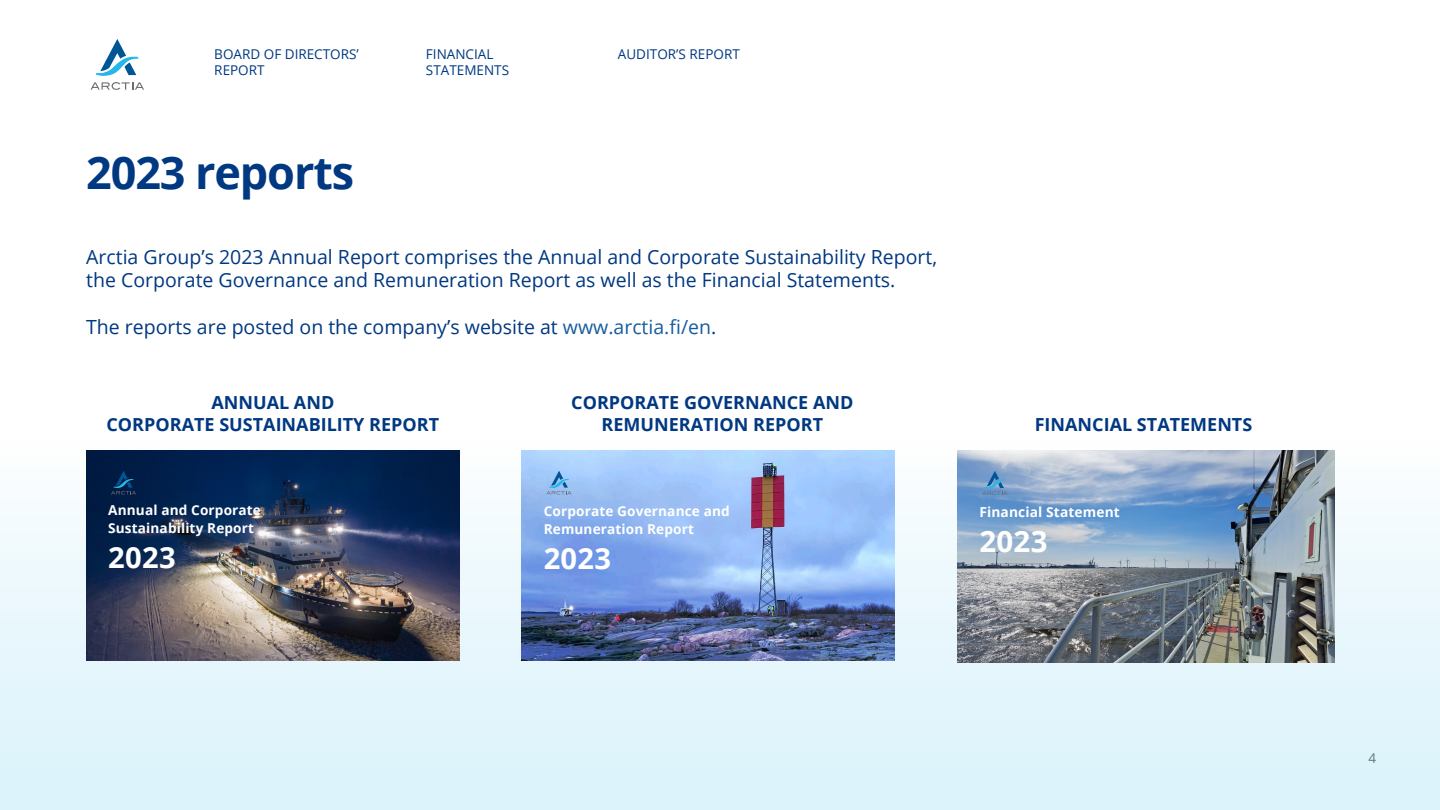
<style>
.page{position:relative;width:1440px;height:810px;background:#fff}
.page>*{position:absolute;margin:0;border:0;box-sizing:border-box;transform-origin:0 0}
.Otsikko_1{font:700 45px "Open Sans";letter-spacing:-.025em;color:#003881}
.t1{font:700 29.47px "Open Sans";color:#fff}
.t2{font:700 29.17px "Open Sans";letter-spacing:.01em;color:#fff}
.ingressi{font:19.5px/23.4px "Open Sans";color:#003881}
.Otsikko_5{font:700 18px/21.6px "Open Sans";color:#003882;text-align:center}
.ingressi-2{font:700 18px/21.6px "Open Sans";color:#003881;text-align:center}
.t3{font:700 13.73px "Open Sans";letter-spacing:.01em;color:#fff}
.t4{font:700 13.58px/17.5px "Open Sans";letter-spacing:.01em;color:#fff}
.t5{font:13.5px/16.2px "Open Sans";color:#003881}
.t6{font:13.5px "Open Sans";color:#6e6e6e}
.s1{color:#175d9e}
</style>
<div class="page">
<svg style="left:0;top:450px;width:1439px;height:360px;fill:#e2f5fc"></svg>
<img style="left:521px;top:451px;width:373px;height:210px">
<svg style="left:546px;top:471px;width:25px;height:24px"></svg>
<img style="left:957px;top:451px;width:377px;height:212px">
<svg style="left:982px;top:471px;width:25px;height:24px"></svg>
<img style="left:86px;top:451px;width:373px;height:210px">
<svg style="left:111px;top:471px;width:25px;height:24px"></svg>
<svg style="left:90px;top:39px;width:54px;height:51px"></svg>
<p class="t5" style="left:214px;top:46px;width:146px">BOARD OF DIRECTORS’<br>REPORT</p>
<p class="t5" style="left:426px;top:46px;width:85px">FINANCIAL<br>STATEMENTS</p>
<p class="t5" style="left:618px;top:46px;width:123px">AUDITOR’S REPORT</p>
<p class="Otsikko_1" style="left:86px;top:140px;width:269px">2023 reports</p>
<p class="ingressi" style="left:86px;top:244px;width:852px">Arctia Group’s 2023 Annual Report comprises the Annual and Corporate Sustainability Report, the Corporate Governance and Remuneration Report as well as the Financial Statements.</p>
<p class="ingressi" style="left:86px;top:315px;width:631px">The reports are posted on the company’s website at <span class="s1">www.arctia.fi/en</span>.</p>
<p class="ingressi-2" style="left:106px;top:392px;width:334px">ANNUAL AND<br>CORPORATE SUSTAINABILITY REPORT</p>
<p class="t4" style="left:108px;top:501px;width:154px">Annual and Corporate<br>Sustainability Report</p>
<p class="t2" style="left:108px;top:537px;width:69px">2023</p>
<p class="Otsikko_5" style="left:571px;top:392px;width:284px">CORPORATE GOVERNANCE AND<br>REMUNERATION REPORT</p>
<p class="t4" style="left:543px;top:502px;width:188px">Corporate Governance and<br>Remuneration Report</p>
<p class="t2" style="left:543px;top:537px;width:69px">2023</p>
<p class="Otsikko_5" style="left:1034px;top:413px;width:219px">FINANCIAL STATEMENTS</p>
<p class="t3" style="left:979px;top:502px;width:142px">Financial Statement</p>
<p class="t1" style="left:979px;top:521px;width:70px">2023</p>
<p class="t6" style="left:1368px;top:749px;width:9px">4</p>
</div>
